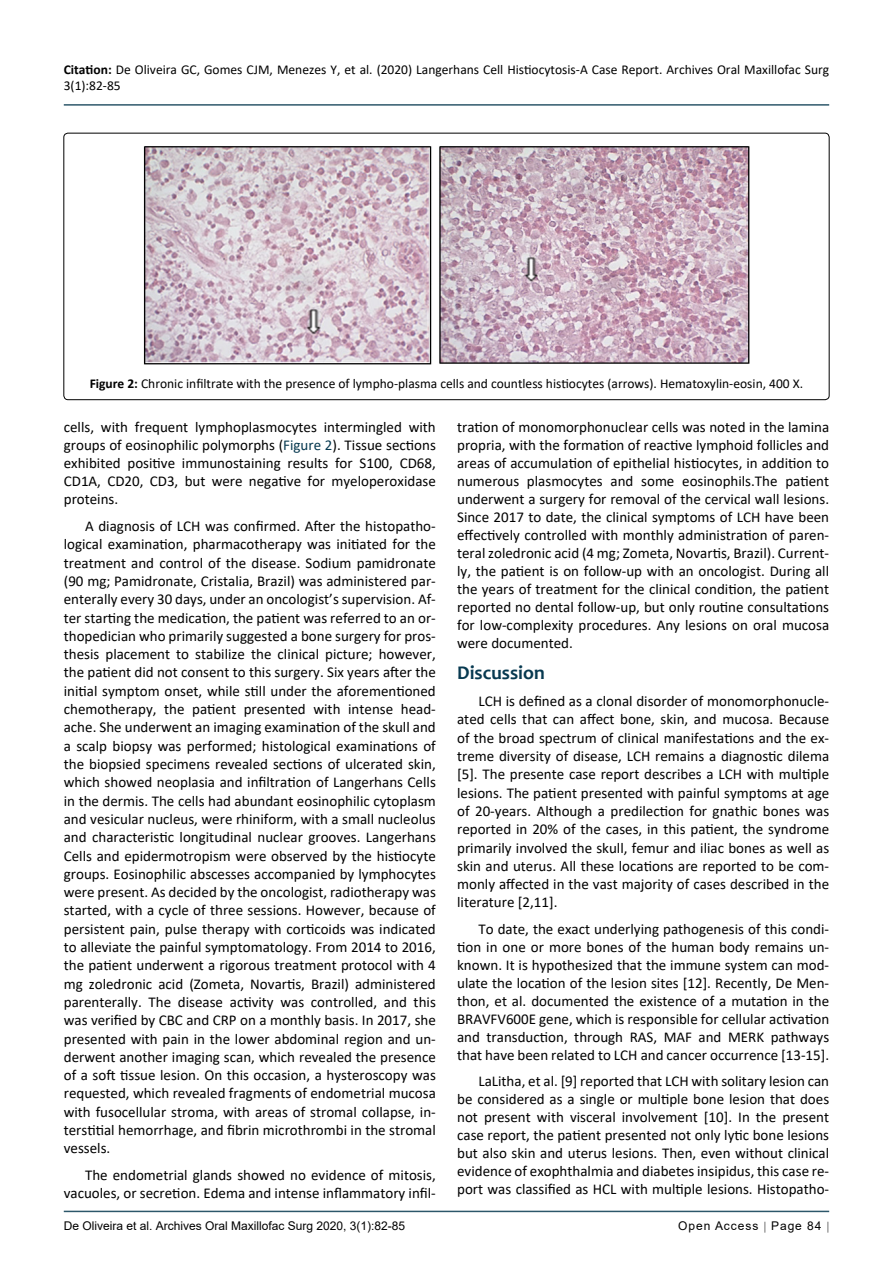
<style>
.page{position:relative;width:893px;height:1263px;background:#fff}
.page>*{position:absolute;margin:0;border:0;box-sizing:border-box;transform-origin:0 0}
.t1{font:700 19.5px "Candara";color:#073950}
.t2{font:15px/18.3px "Calibri";color:#000;text-align:justify}
.t3{font:13.5px/16.2px "Calibri";color:#000}
.t4{font:12px "Arial";color:#000}
.t5{font:12px "Arial";letter-spacing:.08em;color:#000}
.s1{font-weight:700}
.s2{color:#073950}
</style>
<div class="page">
<hr style="left:64px;top:1211px;width:765px;height:1px;background:#073950">
<hr style="left:64px;top:104px;width:765px;height:2px;background:#073950">
<div style="left:64px;top:133px;width:765px;height:267px;border:1px solid #000;border-radius:4px"></div>
<img style="left:143px;top:146px;width:607px;height:219px">
<p class="t3" style="left:64px;top:61px;width:767px"><span class="s1">Citation:</span> De Oliveira GC, Gomes CJM, Menezes Y, et al. (2020) Langerhans Cell Histiocytosis-A Case Report. Archives Oral Maxillofac Surg<br>3(1):82-85</p>
<p class="t3" style="left:90px;top:375px;width:715px"><span class="s1">Figure 2:</span> Chronic infiltrate with the presence of lympho-plasma cells and countless histiocytes (arrows). Hematoxylin-eosin, 400 X.</p>
<p class="t2" style="left:64px;top:418px;width:374px">cells, with frequent lymphoplasmocytes intermingled with groups of eosinophilic polymorphs (<span class="s2">Figure 2</span>). Tissue sections exhibited positive immunostaining results for S100, CD68, CD1A, CD20, CD3, but were negative for myeloperoxidase proteins.</p>
<p class="t2" style="left:64px;top:516px;width:374px;text-indent:21px">A diagnosis of LCH was confirmed. After the histopatho&shy;logical examination, pharmacotherapy was initiated for the treatment and control of the disease. Sodium pamidronate (90 mg; Pamidronate, Cristalia, Brazil) was administered par&shy;enterally every 30 days, under an oncologist’s supervision. Af&shy;ter starting the medication, the patient was referred to an or&shy;thopedician who primarily suggested a bone surgery for pros&shy;thesis placement to stabilize the clinical picture; however, the patient did not consent to this surgery. Six years after the initial symptom onset, while still under the aforementioned chemotherapy, the patient presented with intense head&shy;ache. She underwent an imaging examination of the skull and a scalp biopsy was performed; histological examinations of the biopsied specimens revealed sections of ulcerated skin, which showed neoplasia and infiltration of Langerhans Cells in the dermis. The cells had abundant eosinophilic cytoplasm and vesicular nucleus, were rhiniform, with a small nucleolus and characteristic longitudinal nuclear grooves. Langerhans Cells and epidermotropism were observed by the histiocyte groups. Eosinophilic abscesses accompanied by lymphocytes were present. As decided by the oncologist, radiotherapy was started, with a cycle of three sessions. However, because of persistent pain, pulse therapy with corticoids was indicated to alleviate the painful symptomatology. From 2014 to 2016, the patient underwent a rigorous treatment protocol with 4 mg zoledronic acid (Zometa, Novartis, Brazil) administered parenterally. The disease activity was controlled, and this was verified by CBC and CRP on a monthly basis. In 2017, she presented with pain in the lower abdominal region and un&shy;derwent another imaging scan, which revealed the presence of a soft tissue lesion. On this occasion, a hysteroscopy was requested, which revealed fragments of endometrial mucosa with fusocellular stroma, with areas of stromal collapse, in&shy;terstitial hemorrhage, and fibrin microthrombi in the stromal vessels.</p>
<p class="t2" style="left:64px;top:1165px;width:374px;text-align:right">The endometrial glands showed no evidence of mitosis, vacuoles, or secretion. Edema and intense inflammatory infil-</p>
<p class="t2" style="left:457px;top:418px;width:374px">tration of monomorphonuclear cells was noted in the lamina propria, with the formation of reactive lymphoid follicles and areas of accumulation of epithelial histiocytes, in addition to numerous plasmocytes and some eosinophils.The patient underwent a surgery for removal of the cervical wall lesions.<br>Since 2017 to date, the clinical symptoms of LCH have been effectively controlled with monthly administration of paren&shy;teral zoledronic acid (4 mg; Zometa, Novartis, Brazil). Current&shy;ly, the patient is on follow-up with an oncologist. During all the years of treatment for the clinical condition, the patient reported no dental follow-up, but only routine consultations for low-complexity procedures. Any lesions on oral mucosa were documented.</p>
<h1 class="t1" style="left:457px;top:661px;width:89px">Discussion</h1>
<p class="t2" style="left:457px;top:691px;width:374px;text-indent:21px">LCH is defined as a clonal disorder of monomorphonucle&shy;ated cells that can affect bone, skin, and mucosa. Because of the broad spectrum of clinical manifestations and the ex&shy;treme diversity of disease, LCH remains a diagnostic dilema [5]. The presente case report describes a LCH with multiple lesions. The patient presented with painful symptoms at age of 20-years. Although a predilection for gnathic bones was reported in 20% of the cases, in this patient, the syndrome primarily involved the skull, femur and iliac bones as well as skin and uterus. All these locations are reported to be com&shy;monly affected in the vast majority of cases described in the literature [2,11].</p>
<p class="t2" style="left:457px;top:919px;width:374px;text-indent:21px">To date, the exact underlying pathogenesis of this condi&shy;tion in one or more bones of the human body remains un&shy;known. It is hypothesized that the immune system can mod&shy;ulate the location of the lesion sites [12]. Recently, De Men&shy;thon, et al. documented the existence of a mutation in the BRAVFV600E gene, which is responsible for cellular activation and transduction, through RAS, MAF and MERK pathways that have been related to LCH and cancer occurrence [13-15].</p>
<p class="t2" style="left:457px;top:1072px;width:374px;text-indent:21px">LaLitha, et al. [9] reported that LCH with solitary lesion can be considered as a single or multiple bone lesion that does not present with visceral involvement [10]. In the present case report, the patient presented not only lytic bone lesions but also skin and uterus lesions. Then, even without clinical evidence of exophthalmia and diabetes insipidus, this case re&shy;port was classified as HCL with multiple lesions. Histopatho-</p>
<p class="t4" style="left:64px;top:1217px;width:343px">De Oliveira et al. Archives Oral Maxillofac Surg 2020, 3(1):82-85</p>
<p class="t5" style="left:678px;top:1217px;width:145px">Open Access Page 84</p>
</div>
